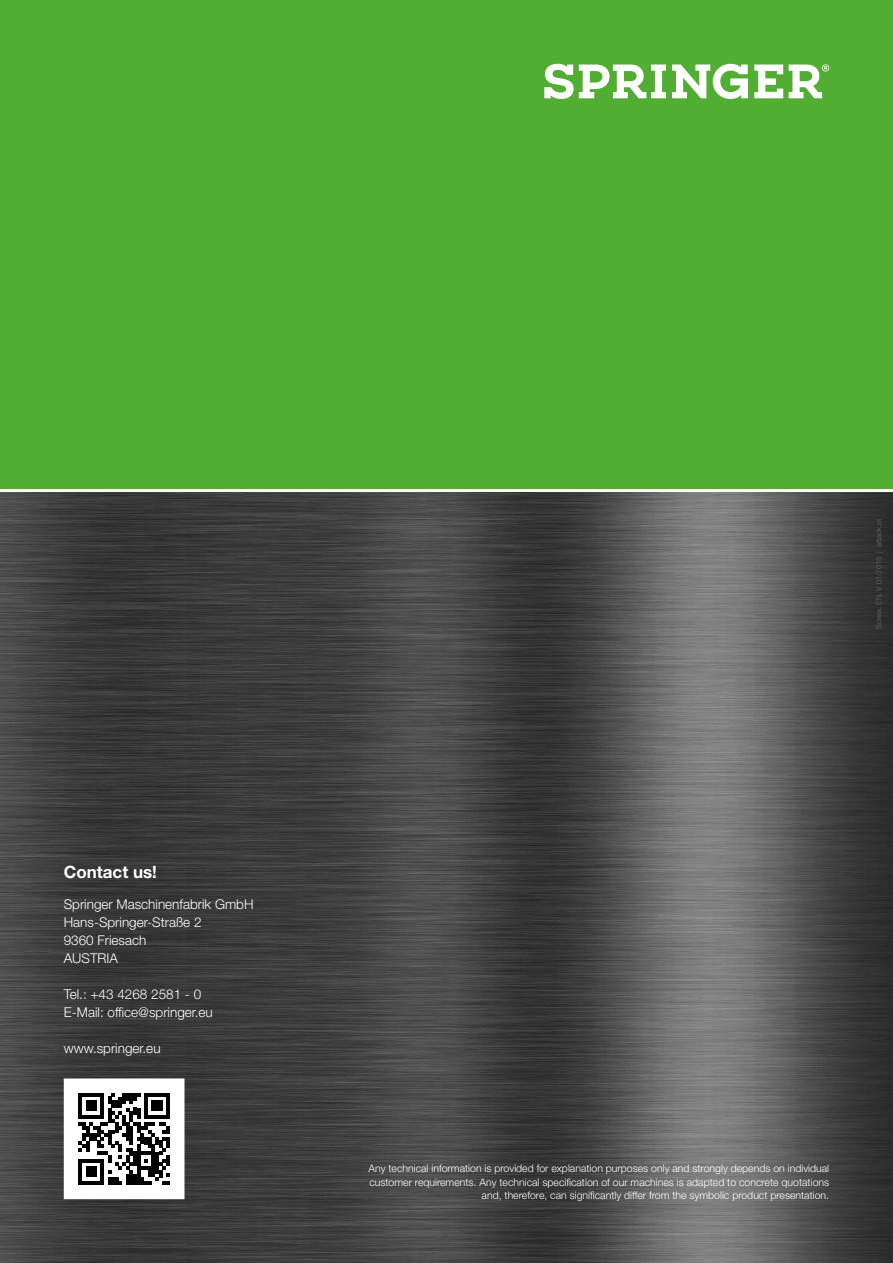
<style>
.page{position:relative;width:893px;height:1263px;background:#fff}
.page>*{position:absolute;margin:0;border:0;box-sizing:border-box;transform-origin:0 0}
.t1{font:700 16.95px "Helvetica Neue LT Std";color:#fff}
.t2{font:300 13.5px/18px "Helvetica Neue LT Std";color:#fff}
.t3{font:300 10.5px/13.5px "Helvetica Neue LT Std";color:#fff;text-align:right}
.t4{font:300 7.5px "Helvetica Neue LT Std";color:#67687a}
</style>
<div class="page">
<img style="left:0;top:492px;width:893px;height:771px">
<div style="left:0;top:0;width:893px;height:489px;background:#52ae32"></div>
<svg style="left:544px;top:64px;width:122px;height:35px"></svg>
<svg style="left:754px;top:65px;width:29px;height:33px"></svg>
<svg style="left:789px;top:64px;width:40px;height:34px"></svg>
<svg style="left:672px;top:64px;width:76px;height:35px"></svg>
<svg style="left:62px;top:1077px;width:124px;height:124px"></svg>
<h1 class="t1" style="left:64px;top:861px;width:95px">Contact us!</h1>
<p class="t2" style="left:64px;top:894px;width:191px">Springer Maschinenfabrik GmbH<br>Hans-Springer-Straße 2<br>9360 Friesach<br>AUSTRIA</p>
<p class="t2" style="left:64px;top:984px;width:151px">Tel.: +43 4268 2581 - 0<br>E-Mail: office@springer.eu</p>
<p class="t2" style="left:64px;top:1038px;width:98px">www.springer.eu</p>
<p class="t4" style="left:874px;top:629px;width:112px;rotate:-90deg">Screw, EN, V 01/2018 | attack.at</p>
<p class="t3" style="left:368px;top:1161px;width:462px">Any technical information is provided for explanation purposes only and strongly depends on individual customer requirements. Any technical specification of our machines is adapted to concrete quotations and, therefore, can significantly differ from the symbolic product presentation.</p>
</div>
